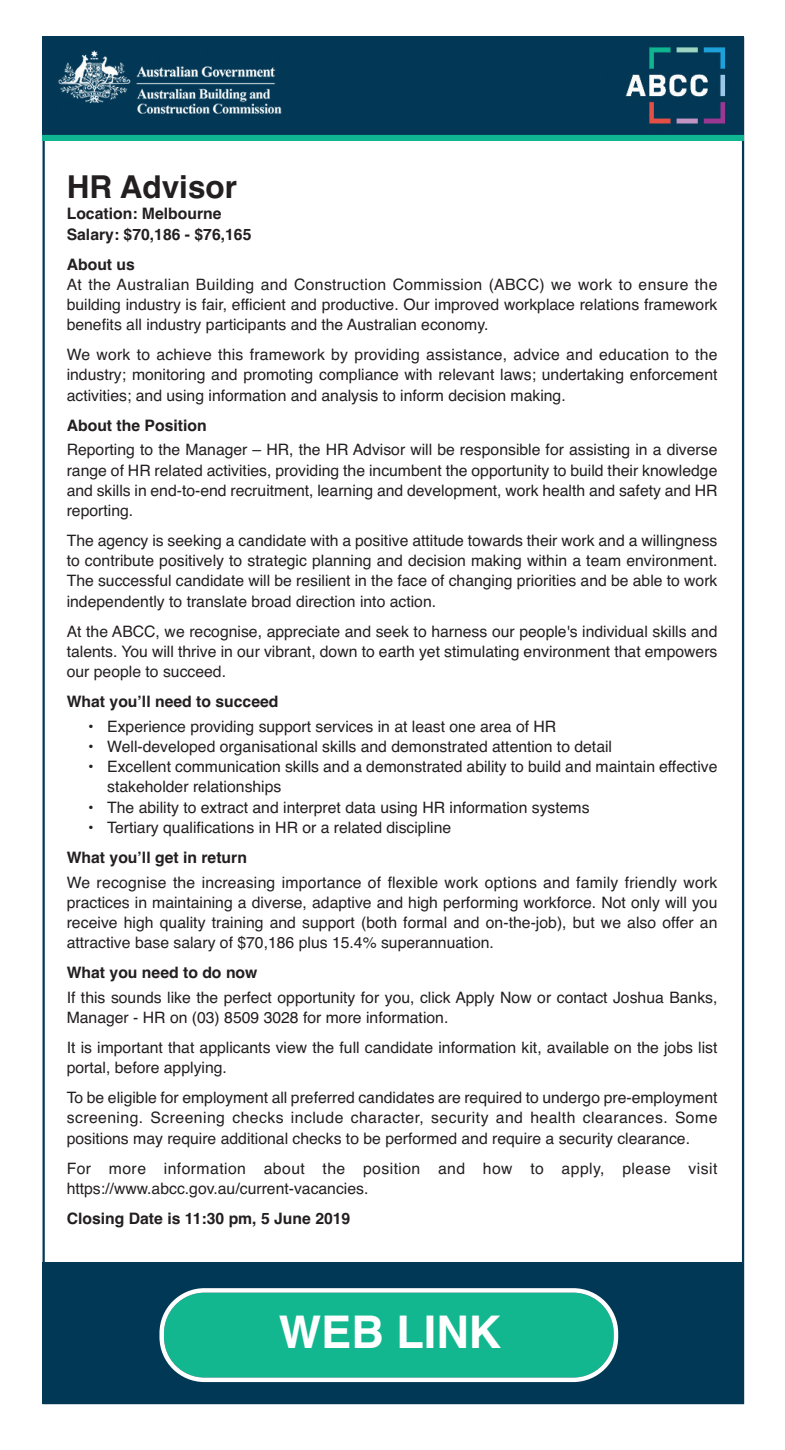
<style>
.page{position:relative;width:785px;height:1450px;background:#fff}
.page>*{position:absolute;margin:0;border:0;box-sizing:border-box;transform-origin:0 0}
.t1{font:700 45px "Helvetica";color:#fff}
.t2{font:700 31.5px "Helvetica";color:#231f20}
.t3{font:15.75px/20.2px "Helvetica";color:#231f20;text-align:justify}
.t4{font:700 15.75px/20.2px "Helvetica";color:#231f20}
.t5{font:15.75px/20.2px "Helvetica";letter-spacing:.03em;color:#231f20}
</style>
<div class="page">
<img style="left:42px;top:36px;width:701px;height:105px">
<div style="left:42px;top:1262px;width:702px;height:141px;background:#013855"></div>
<svg style="left:159px;top:1288px;width:459px;height:93px;background:#28b898"></svg>
<h2 class="t2" style="left:67px;top:175px;width:172px">HR Advisor</h2>
<p class="t4" style="left:67px;top:205px;width:186px">Location: Melbourne<br>Salary: $70,186 - $76,165</p>
<p class="t4" style="left:67px;top:255px;width:70px">About us</p>
<p class="t3" style="left:67px;top:276px;width:652px">At the Australian Building and Construction Commission (ABCC) we work to ensure the building industry is fair, efficient and productive. Our improved workplace relations framework benefits all industry participants and the Australian economy.</p>
<p class="t3" style="left:67px;top:346px;width:652px">We work to achieve this framework by providing assistance, advice and education to the industry; monitoring and promoting compliance with relevant laws; undertaking enforcement activities; and using information and analysis to inform decision making.</p>
<p class="t4" style="left:67px;top:416px;width:142px">About the Position</p>
<p class="t3" style="left:67px;top:441px;width:652px">Reporting to the Manager – HR, the HR Advisor will be responsible for assisting in a diverse range of HR related activities, providing the incumbent the opportunity to build their knowledge and skills in end-to-end recruitment, learning and development, work health and safety and HR reporting.</p>
<p class="t3" style="left:67px;top:531px;width:652px">The agency is seeking a candidate with a positive attitude towards their work and a willingness to contribute positively to strategic planning and decision making within a team environment.<br>The successful candidate will be resilient in the face of changing priorities and be able to work independently to translate broad direction into action.</p>
<p class="t3" style="left:67px;top:622px;width:652px">At the ABCC, we recognise, appreciate and seek to harness our people's individual skills and talents. You will thrive in our vibrant, down to earth yet stimulating environment that empowers our people to succeed.</p>
<p class="t4" style="left:67px;top:692px;width:213px">What you’ll need to succeed</p>
<p class="t3" style="left:88px;top:717px;width:470px">• Experience providing support services in at least one area of HR</p>
<p class="t3" style="left:88px;top:737px;width:525px">• Well-developed organisational skills and demonstrated attention to detail</p>
<p class="t3" style="left:107px;top:758px;width:612px;text-indent:-19px">• Excellent communication skills and a demonstrated ability to build and maintain effective stakeholder relationships</p>
<p class="t3" style="left:88px;top:798px;width:503px">• The ability to extract and interpret data using HR information systems</p>
<p class="t3" style="left:88px;top:818px;width:365px">• Tertiary qualifications in HR or a related discipline</p>
<p class="t4" style="left:67px;top:848px;width:182px">What you’ll get in return</p>
<p class="t3" style="left:67px;top:873px;width:652px">We recognise the increasing importance of flexible work options and family friendly work practices in maintaining a diverse, adaptive and high performing workforce. Not only will you receive high quality training and support (both formal and on-the-job), but we also offer an attractive base salary of $70,186 plus 15.4% superannuation.</p>
<p class="t4" style="left:67px;top:963px;width:192px">What you need to do now</p>
<p class="t3" style="left:67px;top:988px;width:652px">If this sounds like the perfect opportunity for you, click Apply Now or contact Joshua Banks,<br>Manager - HR on (03) 8509 3028 for more information.</p>
<p class="t3" style="left:67px;top:1038px;width:652px">It is important that applicants view the full candidate information kit, available on the jobs list portal, before applying.</p>
<p class="t3" style="left:67px;top:1088px;width:652px">To be eligible for employment all preferred candidates are required to undergo pre-employment screening. Screening checks include character, security and health clearances. Some positions may require additional checks to be performed and require a security clearance.</p>
<p class="t5" style="left:67px;top:1159px;width:652px">For more information about the position and how to apply, please visit https://www.abcc.gov.au/current-vacancies.</p>
<p class="t4" style="left:67px;top:1209px;width:285px">Closing Date is 11:30 pm, 5 June 2019</p>
<h1 class="t1" style="left:279px;top:1315px;width:224px">WEB LINK</h1>
</div>
